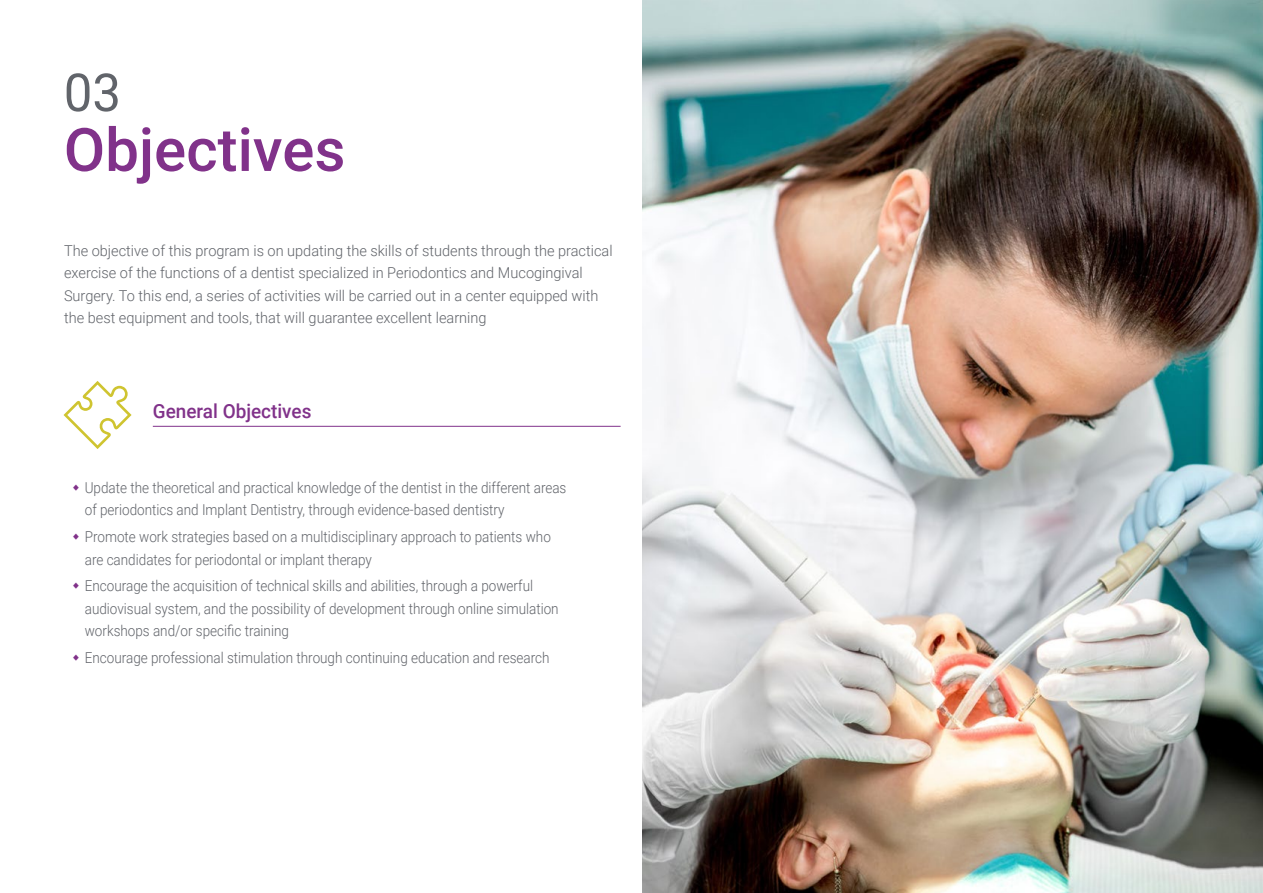
<style>
.page{position:relative;width:1263px;height:893px;background:#fff}
.page>*{position:absolute;margin:0;border:0;box-sizing:border-box;transform-origin:0 0}
.t1{font:500 60px "Roboto";color:#81328a}
.t2{font:52.5px "Roboto";color:#61646a}
.t3{font:500 19.5px "Roboto";color:#81328a}
.t4{font:300 15px/22.5px "Roboto";color:#61646a;scale:.9 1}
.t5{font:300 15px/22.5px "Roboto";color:#61646a}
</style>
<div class="page">
<img style="left:642px;top:0;width:621px;height:893px">
<hr style="left:153px;top:426px;width:468px;height:1px;background:#81328a">
<svg style="left:64px;top:381px;width:68px;height:68px"></svg>
<h2 class="t2" style="left:64px;top:56px;width:59px">03</h2>
<h1 class="t1" style="left:64px;top:108px;width:283px">Objectives</h1>
<p class="t5" style="left:64px;top:239px;width:550px">The objective of this program is on updating the skills of students through the practical exercise of the functions of a dentist specialized in Periodontics and Mucogingival Surgery. To this end, a series of activities will be carried out in a center equipped with the best equipment and tools, that will guarantee excellent learning</p>
<h3 class="t3" style="left:153px;top:397px;width:160px">General Objectives</h3>
<p class="t4" style="left:85px;top:476px;width:537px">Update the theoretical and practical knowledge of the dentist in the different areas of periodontics and Implant Dentistry, through evidence-based dentistry</p>
<p class="t4" style="left:85px;top:525px;width:519px">Promote work strategies based on a multidisciplinary approach to patients who are candidates for periodontal or implant therapy</p>
<p class="t4" style="left:85px;top:574px;width:528px">Encourage the acquisition of technical skills and abilities, through a powerful audiovisual system, and the possibility of development through online simulation workshops and/or specific training</p>
<p class="t4" style="left:85px;top:646px;width:518px">Encourage professional stimulation through continuing education and research</p>
</div>
